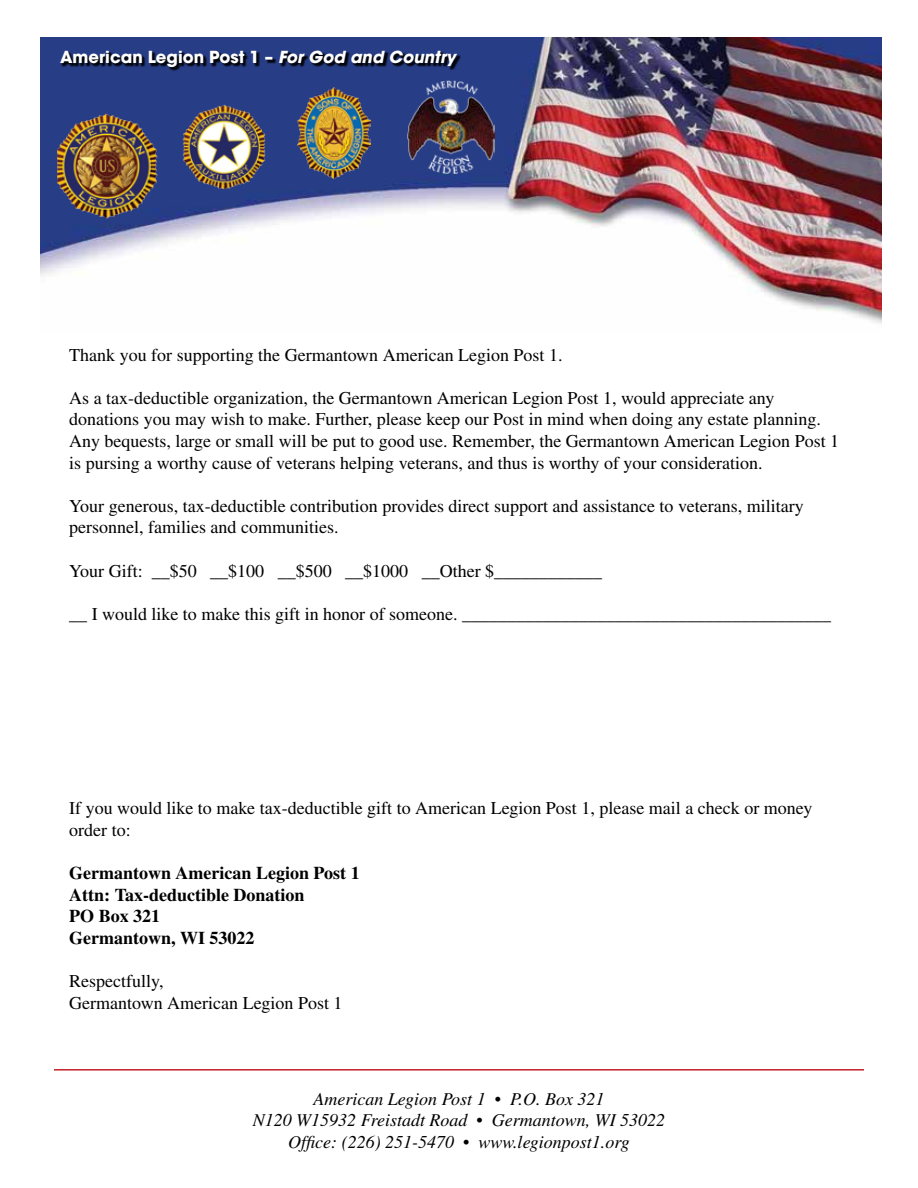
<style>
.page{position:relative;width:918px;height:1188px;background:#fff}
.page>*{position:absolute;margin:0;border:0;box-sizing:border-box;transform-origin:0 0}
.t1{font:18px/21.6px "Times";color:#000}
.t2{font:italic 18px/21.6px "Times";color:#000;text-align:center}
.t3{font:700 18px/21.6px "Times";color:#000}
.t4{font:700 16.5px "ITC Avant Garde Std";color:#fff}
.s1{font-style:italic}
</style>
<div class="page">
<img style="left:40px;top:37px;width:842px;height:287px">
<img style="left:58px;top:110px;width:107px;height:114px">
<img style="left:182px;top:105px;width:87px;height:83px">
<img style="left:297px;top:88px;width:73px;height:90px">
<img style="left:407px;top:80px;width:87px;height:93px">
<div style="left:60px;top:52px;width:401px;height:20px;background:#000;opacity:.9"></div>
<hr style="left:54px;top:1069px;width:810px;height:2px;background:#c42026">
<p class="t4" style="left:60px;top:46px;width:397px">American Legion Post 1 – <span class="s1">For God and Country</span></p>
<p class="t1" style="left:69px;top:344px;width:495px">Thank you for supporting the Germantown American Legion Post 1.</p>
<p class="t1" style="left:69px;top:387px;width:771px">As a tax-deductible organization, the Germantown American Legion Post 1, would appreciate any donations you may wish to make. Further, please keep our Post in mind when doing any estate planning.<br>Any bequests, large or small will be put to good use. Remember, the Germantown American Legion Post 1 is pursing a worthy cause of veterans helping veterans, and thus is worthy of your consideration.</p>
<p class="t1" style="left:69px;top:495px;width:736px">Your generous, tax-deductible contribution provides direct support and assistance to veterans, military personnel, families and communities.</p>
<p class="t1" style="left:69px;top:560px;width:534px">Your Gift: __$50 __$100 __$500 __$1000 __Other $____________</p>
<p class="t1" style="left:69px;top:603px;width:763px">__ I would like to make this gift in honor of someone. _________________________________________</p>
<p class="t1" style="left:69px;top:797px;width:745px">If you would like to make tax-deductible gift to American Legion Post 1, please mail a check or money order to:</p>
<p class="t3" style="left:69px;top:862px;width:292px">Germantown American Legion Post 1<br>Attn: Tax-deductible Donation<br>PO Box 321<br>Germantown, WI 53022</p>
<p class="t1" style="left:69px;top:970px;width:275px">Respectfully,<br>Germantown American Legion Post 1</p>
<p class="t2" style="left:253px;top:1088px;width:414px">American Legion Post 1 • P.O. Box 321<br>N120 W15932 Freistadt Road • Germantown, WI 53022<br>Office: (226) 251-5470 • www.legionpost1.org</p>
</div>
